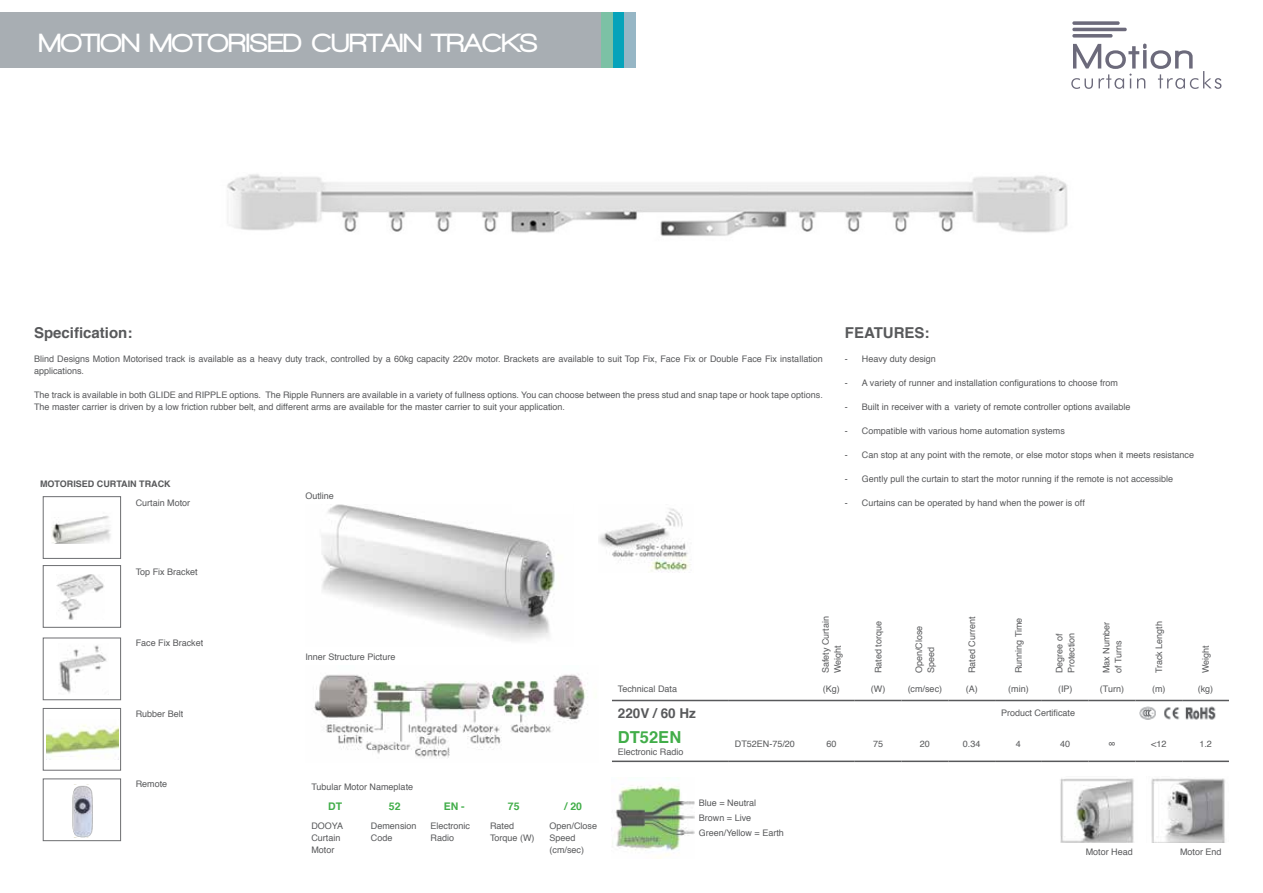
<style>
.page{position:relative;width:1263px;height:893px;background:#fff}
.page>*{position:absolute;margin:0;border:0;box-sizing:border-box;transform-origin:0 0}
.t1{font:900 27px "Walkway";letter-spacing:.01em;color:#fff}
.t2{font:700 16.5px "Helvetica";color:#41ad49}
.t3{font:700 15px "Helvetica";color:#58595b}
.t4{font:700 13.5px "Helvetica";color:#58595b}
.t5{font:700 10.5px "Helvetica";color:#41ad49}
.t6{font:9px/12px "Helvetica";color:#58595b}
.t7{font:700 9px "Helvetica";color:#58595b}
</style>
<div class="page">
<div style="left:612px;top:12px;width:24px;height:56px;background:#96b6c5"></div>
<div style="left:601px;top:12px;width:23px;height:56px;background:#05a3ba"></div>
<div style="left:589px;top:12px;width:23px;height:56px;background:#7cc1a5"></div>
<div style="left:0;top:12px;width:601px;height:56px;background:#a8aeb3"></div>
<hr style="left:612px;top:761px;width:117px;height:1px;background:#58595b">
<hr style="left:729px;top:761px;width:79px;height:1px;background:#58595b">
<hr style="left:808px;top:761px;width:47px;height:1px;background:#58595b">
<hr style="left:855px;top:761px;width:46px;height:1px;background:#58595b">
<hr style="left:901px;top:761px;width:47px;height:1px;background:#58595b">
<hr style="left:948px;top:761px;width:47px;height:1px;background:#58595b">
<hr style="left:995px;top:761px;width:47px;height:1px;background:#58595b">
<hr style="left:1042px;top:761px;width:47px;height:1px;background:#58595b">
<hr style="left:1089px;top:761px;width:46px;height:1px;background:#58595b">
<hr style="left:1135px;top:761px;width:47px;height:1px;background:#58595b">
<hr style="left:1182px;top:761px;width:47px;height:1px;background:#58595b">
<hr style="left:612px;top:700px;width:117px;height:1px;background:#58595b">
<hr style="left:729px;top:700px;width:79px;height:1px;background:#58595b">
<hr style="left:808px;top:700px;width:47px;height:1px;background:#58595b">
<hr style="left:855px;top:700px;width:46px;height:1px;background:#58595b">
<hr style="left:901px;top:700px;width:47px;height:1px;background:#58595b">
<hr style="left:948px;top:700px;width:47px;height:1px;background:#58595b">
<hr style="left:995px;top:700px;width:47px;height:1px;background:#58595b">
<hr style="left:1042px;top:700px;width:47px;height:1px;background:#58595b">
<hr style="left:1089px;top:700px;width:46px;height:1px;background:#58595b">
<hr style="left:1135px;top:700px;width:47px;height:1px;background:#58595b">
<hr style="left:1182px;top:700px;width:47px;height:1px;background:#58595b">
<img style="left:227px;top:174px;width:841px;height:62px">
<div style="left:43px;top:496px;width:78px;height:63px;border:1px solid #6d6e71"></div>
<div style="left:43px;top:565px;width:78px;height:62px;border:1px solid #6d6e71"></div>
<div style="left:43px;top:638px;width:78px;height:62px;border:1px solid #6d6e71"></div>
<div style="left:43px;top:708px;width:78px;height:62px;border:1px solid #6d6e71"></div>
<div style="left:43px;top:779px;width:78px;height:62px;border:1px solid #6d6e71"></div>
<svg style="left:1071px;top:44px;width:150px;height:45px"></svg>
<svg style="left:1072px;top:21px;width:55px;height:17px"></svg>
<img style="left:51px;top:516px;width:60px;height:27px">
<img style="left:56px;top:574px;width:48px;height:46px">
<img style="left:59px;top:645px;width:48px;height:48px">
<img style="left:46px;top:724px;width:72px;height:33px">
<img style="left:72px;top:784px;width:21px;height:54px">
<img style="left:598px;top:508px;width:93px;height:65px">
<img style="left:321px;top:505px;width:234px;height:136px">
<img style="left:314px;top:674px;width:273px;height:84px">
<img style="left:612px;top:784px;width:82px;height:75px">
<img style="left:1151px;top:778px;width:74px;height:64px">
<img style="left:1060px;top:778px;width:74px;height:64px">
<img style="left:1139px;top:706px;width:77px;height:14px">
<div style="left:512px;top:488px;width:60px;height:26px;background:#fff"></div>
<h1 class="t1" style="left:39px;top:28px;width:500px">MOTION MOTORISED CURTAIN TRACKS</h1>
<h3 class="t3" style="left:34px;top:321px;width:100px">Specification:</h3>
<p class="t6" style="left:34px;top:353px;width:790px">Blind Designs Motion Motorised track is available as a heavy duty track, controlled by a 60kg capacity 220v motor. Brackets are available to suit Top Fix, Face Fix or Double Face Fix installation applications.</p>
<p class="t6" style="left:34px;top:389px;width:790px">The track is available in both GLIDE and RIPPLE options. The Ripple Runners are available in a variety of fullness options. You can choose between the press stud and snap tape or hook tape options.<br>The master carrier is driven by a low friction rubber belt, and different arms are available for the master carrier to suit your application.</p>
<p class="t7" style="left:40px;top:476px;width:132px">MOTORISED CURTAIN TRACK</p>
<p class="t6" style="left:136px;top:497px;width:56px">Curtain Motor</p>
<p class="t6" style="left:305px;top:490px;width:30px">Outline</p>
<h3 class="t3" style="left:845px;top:321px;width:86px">FEATURES:</h3>
<p class="t6" style="left:845px;top:353px;width:93px">- Heavy duty design</p>
<p class="t6" style="left:845px;top:377px;width:275px">- A variety of runner and installation configurations to choose from</p>
<p class="t6" style="left:845px;top:401px;width:287px">- Built in receiver with a variety of remote controller options available</p>
<p class="t6" style="left:845px;top:425px;width:222px">- Compatible with various home automation systems</p>
<p class="t6" style="left:845px;top:449px;width:351px">- Can stop at any point with the remote, or else motor stops when it meets resistance</p>
<p class="t6" style="left:845px;top:473px;width:330px">- Gently pull the curtain to start the motor running if the remote is not accessible</p>
<p class="t6" style="left:845px;top:497px;width:241px">- Curtains can be operated by hand when the power is off</p>
<p class="t6" style="left:136px;top:566px;width:64px">Top Fix Bracket</p>
<p class="t6" style="left:136px;top:637px;width:69px">Face Fix Bracket</p>
<p class="t6" style="left:305px;top:651px;width:92px">Inner Structure Picture</p>
<p class="t6" style="left:820px;top:673px;width:59px;rotate:-90deg">Safety Curtain<br>Weight</p>
<p class="t6" style="left:873px;top:673px;width:54px;rotate:-90deg">Rated torque</p>
<p class="t6" style="left:913px;top:673px;width:49px;rotate:-90deg">Open/Close<br>Speed</p>
<p class="t6" style="left:966px;top:673px;width:58px;rotate:-90deg">Rated Current</p>
<p class="t6" style="left:1013px;top:673px;width:57px;rotate:-90deg">Running Time</p>
<p class="t6" style="left:1054px;top:673px;width:42px;rotate:-90deg">Degree of<br>Protection</p>
<p class="t6" style="left:1100px;top:673px;width:53px;rotate:-90deg">Max Number of Turns</p>
<p class="t6" style="left:1153px;top:673px;width:54px;rotate:-90deg">Track Length</p>
<p class="t6" style="left:1200px;top:673px;width:29px;rotate:-90deg">Weight</p>
<p class="t6" style="left:136px;top:708px;width:49px">Rubber Belt</p>
<p class="t6" style="left:136px;top:778px;width:33px">Remote</p>
<p class="t6" style="left:311px;top:781px;width:103px">Tubular Motor Nameplate</p>
<p class="t5" style="left:328px;top:798px;width:15px">DT</p>
<p class="t5" style="left:389px;top:798px;width:13px">52</p>
<p class="t5" style="left:444px;top:798px;width:22px">EN -</p>
<p class="t5" style="left:508px;top:798px;width:13px">75</p>
<p class="t5" style="left:565px;top:798px;width:19px">/ 20</p>
<p class="t6" style="left:311px;top:820px;width:33px">DOOYA<br>Curtain<br>Motor</p>
<p class="t6" style="left:371px;top:820px;width:47px">Demension<br>Code</p>
<p class="t6" style="left:430px;top:820px;width:41px">Electronic<br>Radio</p>
<p class="t6" style="left:490px;top:820px;width:46px">Rated<br>Torque (W)</p>
<p class="t6" style="left:550px;top:820px;width:49px">Open/Close<br>Speed (cm/sec)</p>
<p class="t6" style="left:618px;top:683px;width:61px">Technical Data</p>
<p class="t6" style="left:823px;top:683px;width:19px">(Kg)</p>
<p class="t6" style="left:871px;top:683px;width:16px">(W)</p>
<p class="t6" style="left:908px;top:683px;width:36px">(cm/sec)</p>
<p class="t6" style="left:966px;top:683px;width:13px">(A)</p>
<p class="t6" style="left:1008px;top:683px;width:22px">(min)</p>
<p class="t6" style="left:1058px;top:683px;width:16px">(IP)</p>
<p class="t6" style="left:1100px;top:683px;width:26px">(Turn)</p>
<p class="t6" style="left:1152px;top:683px;width:15px">(m)</p>
<p class="t6" style="left:1198px;top:683px;width:17px">(kg)</p>
<h3 class="t4" style="left:618px;top:702px;width:80px">220V / 60 Hz</h3>
<p class="t6" style="left:1001px;top:707px;width:76px">Product Certificate</p>
<h2 class="t2" style="left:618px;top:724px;width:65px">DT52EN</h2>
<p class="t6" style="left:618px;top:746px;width:67px">Electronic Radio</p>
<p class="t6" style="left:735px;top:738px;width:62px">DT52EN-75/20</p>
<p class="t6" style="left:826px;top:738px;width:12px">60</p>
<p class="t6" style="left:873px;top:738px;width:12px">75</p>
<p class="t6" style="left:920px;top:738px;width:12px">20</p>
<p class="t6" style="left:963px;top:738px;width:19px">0.34</p>
<p class="t6" style="left:1016px;top:738px;width:7px">4</p>
<p class="t6" style="left:1060px;top:738px;width:12px">40</p>
<p class="t6" style="left:1109px;top:738px;width:8px">∞</p>
<p class="t6" style="left:1151px;top:738px;width:17px">&lt;12</p>
<p class="t6" style="left:1199px;top:738px;width:14px">1.2</p>
<p class="t6" style="left:699px;top:795px;width:86px;line-height:15px">Blue = Neutral<br>Brown = Live<br>Green/Yellow = Earth</p>
<p class="t6" style="left:1086px;top:846px;width:49px">Motor Head</p>
<p class="t6" style="left:1180px;top:846px;width:43px">Motor End</p>
</div>
